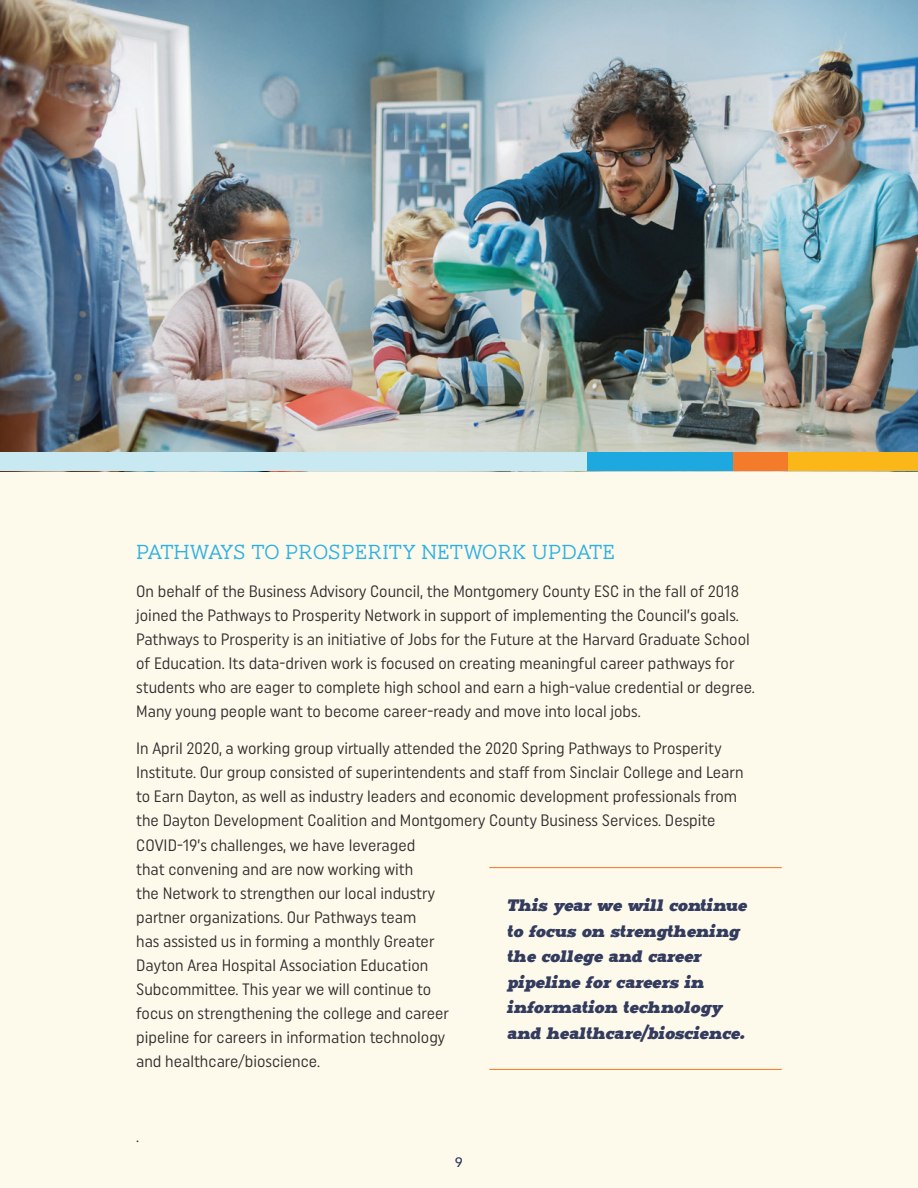
<style>
.page{position:relative;width:918px;height:1188px;background:#fefaeb}
.page>*{position:absolute;margin:0;border:0;box-sizing:border-box;transform-origin:0 0}
.t1{font:300 21px "AW Conqueror Slab";color:#2db1e4}
.t2{font:16.5px/24px "Uniform Condensed";color:#312f30}
.t3{font:italic 16.5px/25.5px "Merit";color:#333b5e}
.t4{font:500 13.5px "Avenir Next LT Pro";color:#2a3559}
</style>
<div class="page">
<hr style="left:489px;top:1069px;width:293px;height:1px;background:#f47521">
<hr style="left:489px;top:867px;width:293px;height:1px;background:#f47521">
<img style="left:0;top:0;width:918px;height:453px">
<div style="left:0;top:453px;width:587px;height:18px;background:#c8e9f2"></div>
<div style="left:587px;top:453px;width:147px;height:18px;background:#1ea8e0"></div>
<div style="left:734px;top:453px;width:54px;height:18px;background:#f37b2a"></div>
<div style="left:788px;top:453px;width:130px;height:18px;background:#fbb717"></div>
<p class="t1" style="left:136px;top:541px;width:481px">PATHWAYS TO PROSPERITY NETWORK UPDATE</p>
<p class="t2" style="left:136px;top:579px;width:620px">On behalf of the Business Advisory Council, the Montgomery County ESC in the fall of 2018 joined the Pathways to Prosperity Network in support of implementing the Council’s goals.<br>Pathways to Prosperity is an initiative of Jobs for the Future at the Harvard Graduate School of Education. Its data-driven work is focused on creating meaningful career pathways for students who are eager to complete high school and earn a high-value credential or degree.<br>Many young people want to become career-ready and move into local jobs.</p>
<p class="t2" style="left:136px;top:736px;width:609px">In April 2020, a working group virtually attended the 2020 Spring Pathways to Prosperity Institute. Our group consisted of superintendents and staff from Sinclair College and Learn to Earn Dayton, as well as industry leaders and economic development professionals from the Dayton Development Coalition and Montgomery County Business Services. Despite COVID-19’s challenges, we have leveraged<br>that convening and are now working with<br>the Network to strengthen our local industry<br>partner organizations. Our Pathways team<br>has assisted us in forming a monthly Greater<br>Dayton Area Hospital Association Education<br>Subcommittee. This year we will continue to<br>focus on strengthening the college and career<br>pipeline for careers in information technology<br>and healthcare/bioscience.</p>
<p class="t3" style="left:508px;top:893px;width:241px">This year we will continue to focus on strengthening the college and career pipeline for careers in information technology and healthcare/bioscience.</p>
<p class="t2" style="left:136px;top:1123px;width:5px">.</p>
<p class="t4" style="left:455px;top:1154px;width:10px">9</p>
</div>
